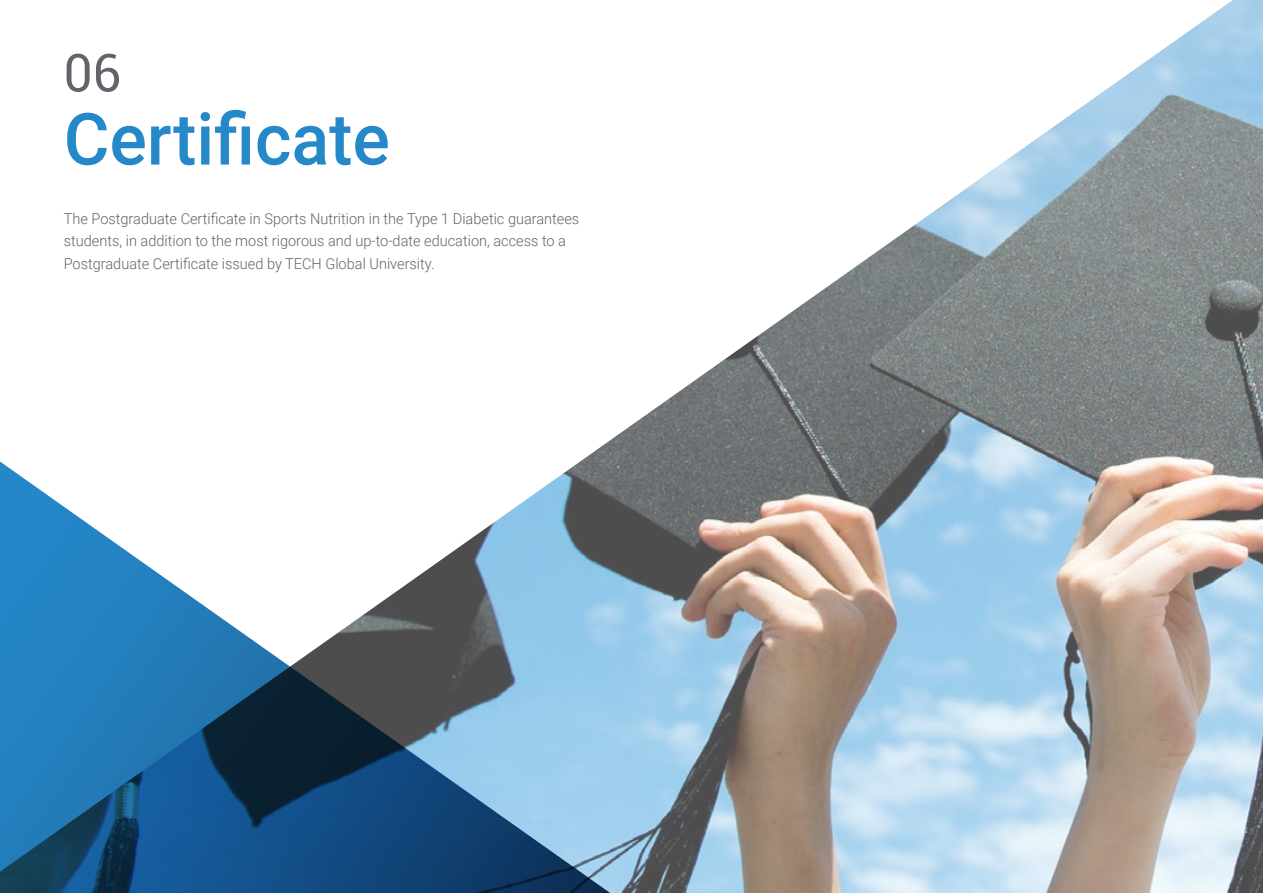
<style>
.page{position:relative;width:1263px;height:893px;background:#fff}
.page>*{position:absolute;margin:0;border:0;box-sizing:border-box;transform-origin:0 0}
.t1{font:500 72px "Roboto";color:#2488c9}
.t2{font:52.5px "Roboto";color:#61646a}
.t3{font:300 15px/22.5px "Roboto";color:#61646a}
</style>
<div class="page">
<img style="left:602px;top:0;width:661px;height:893px">
<svg style="left:0;top:446px;width:640px;height:447px"></svg>
<h2 class="t2" style="left:64px;top:36px;width:59px">06</h2>
<h1 class="t1" style="left:64px;top:89px;width:328px">Certificate</h1>
<p class="t3" style="left:64px;top:207px;width:517px">The Postgraduate Certificate in Sports Nutrition in the Type 1 Diabetic guarantees students, in addition to the most rigorous and up-to-date education, access to a<br>Postgraduate Certificate issued by TECH Global University.</p>
</div>
